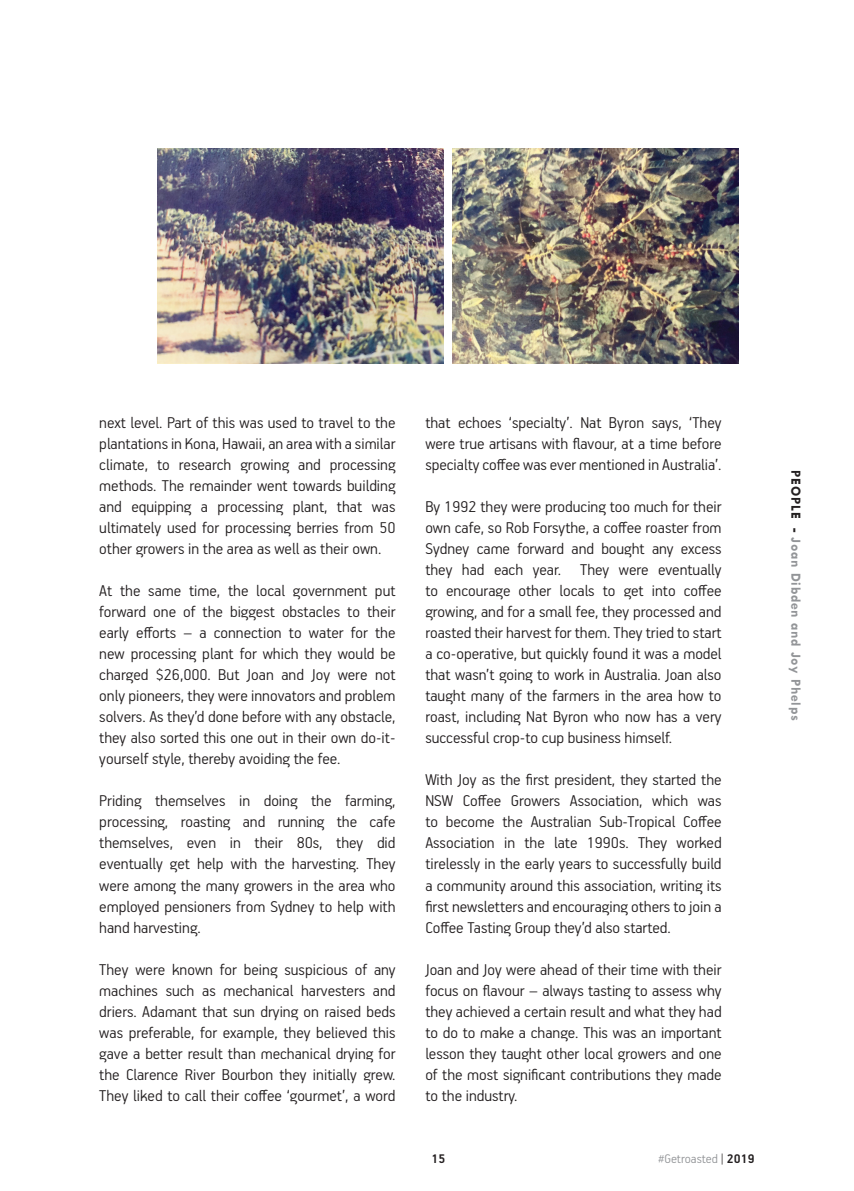
<style>
.page{position:relative;width:854px;height:1191px;background:#fff}
.page>*{position:absolute;margin:0;border:0;box-sizing:border-box;transform-origin:0 0}
.t1{font:300 17.5px/21px "PF Handbook Pro";color:#231f20;text-align:justify}
.t2{font:700 14px "Tw Cen";letter-spacing:.05em;color:#939598}
.t3{font:300 14px "PF Handbook Pro";color:#939598}
.t4{font:700 14px "PF Handbook Pro";color:#231f20}
.s1{color:#231f20}
.s2{font-weight:700;color:#231f20}
</style>
<div class="page">
<img style="left:157px;top:149px;width:286px;height:214px">
<img style="left:452px;top:149px;width:286px;height:214px">
<p class="t1" style="left:99px;top:412px;width:298px">next level. Part of this was used to travel to the plantations in Kona, Hawaii, an area with a similar climate, to research growing and processing methods. The remainder went towards building and equipping a processing plant, that was ultimately used for processing berries from 50 other growers in the area as well as their own.</p>
<p class="t1" style="left:99px;top:580px;width:298px">At the same time, the local government put forward one of the biggest obstacles to their early efforts – a connection to water for the new processing plant for which they would be charged $26,000. But Joan and Joy were not only pioneers, they were innovators and problem solvers. As they’d done before with any obstacle, they also sorted this one out in their own do-it&shy;yourself style, thereby avoiding the fee.</p>
<p class="t1" style="left:99px;top:790px;width:298px">Priding themselves in doing the farming, processing, roasting and running the cafe themselves, even in their 80s, they did eventually get help with the harvesting. They were among the many growers in the area who employed pensioners from Sydney to help with hand harvesting.</p>
<p class="t1" style="left:99px;top:958px;width:298px">They were known for being suspicious of any machines such as mechanical harvesters and driers. Adamant that sun drying on raised beds was preferable, for example, they believed this gave a better result than mechanical drying for the Clarence River Bourbon they initially grew.<br>They liked to call their coffee ‘gourmet’, a word</p>
<p class="t1" style="left:425px;top:412px;width:297px">that echoes ‘specialty’. Nat Byron says, ‘They were true artisans with flavour, at a time before specialty coffee was ever mentioned in Australia’.</p>
<p class="t1" style="left:425px;top:496px;width:298px">By 1992 they were producing too much for their own cafe, so Rob Forsythe, a coffee roaster from Sydney came forward and bought any excess they had each year. They were eventually to encourage other locals to get into coffee growing, and for a small fee, they processed and roasted their harvest for them. They tried to start a co-operative, but quickly found it was a model that wasn’t going to work in Australia. Joan also taught many of the farmers in the area how to roast, including Nat Byron who now has a very successful crop-to cup business himself.</p>
<p class="t1" style="left:425px;top:769px;width:298px">With Joy as the first president, they started the NSW Coffee Growers Association, which was to become the Australian Sub-Tropical Coffee Association in the late 1990s. They worked tirelessly in the early years to successfully build a community around this association, writing its first newsletters and encouraging others to join a Coffee Tasting Group they’d also started.</p>
<p class="t1" style="left:425px;top:958px;width:298px">Joan and Joy were ahead of their time with their focus on flavour – always tasting to assess why they achieved a certain result and what they had to do to make a change. This was an important lesson they taught other local growers and one of the most significant contributions they made to the industry.</p>
<p class="t4" style="left:431px;top:1149px;width:15px">15</p>
<p class="t3" style="left:657px;top:1149px;width:98px">#Getroasted <span class="s1">|</span> <span class="s2">2019</span></p>
<p class="t2" style="left:804px;top:470px;width:252px;rotate:90deg"><span class="s1">PEOPLE -</span> Joan Dibden and Joy Phelps</p>
</div>
